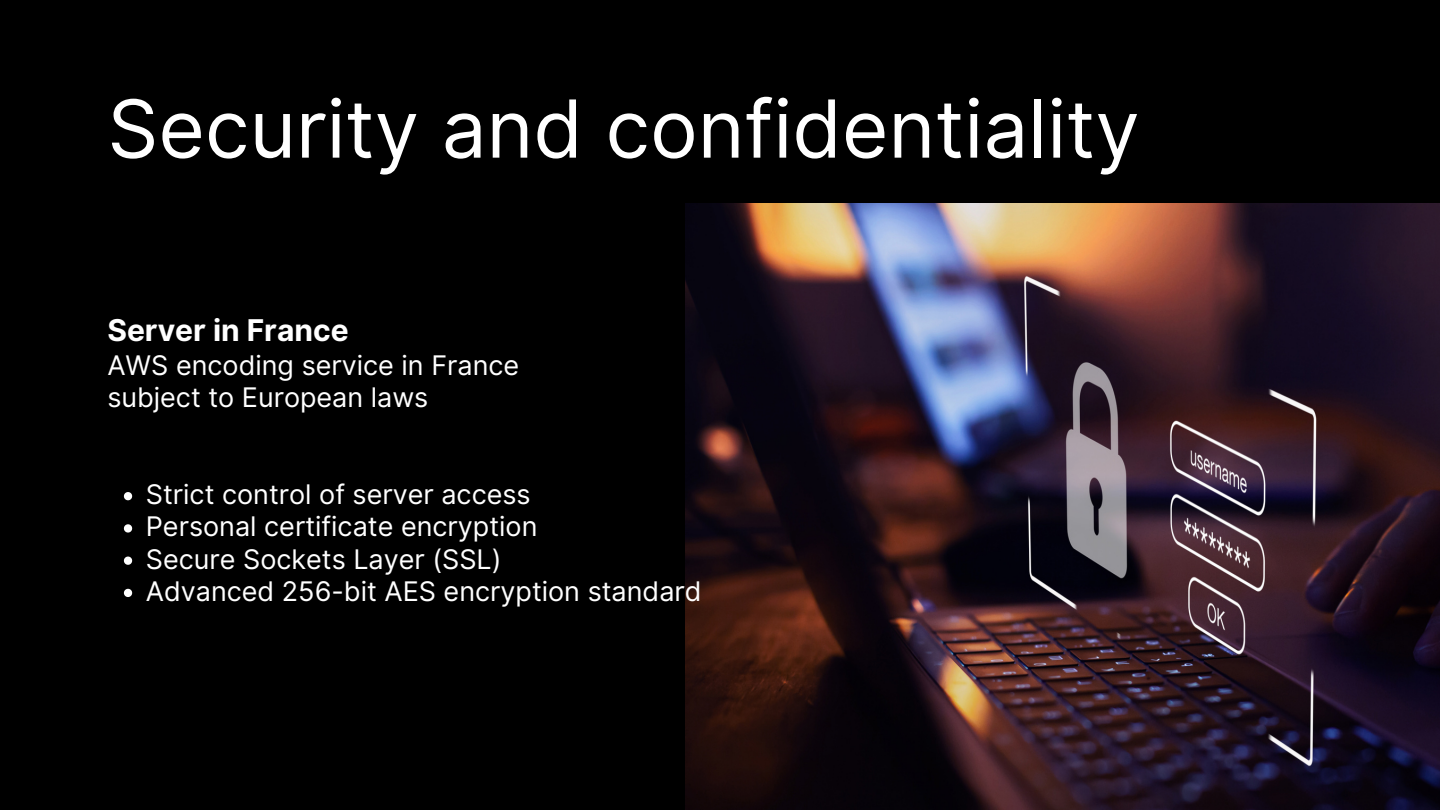
<style>
.page{position:relative;width:1440px;height:810px;background:#000}
.page>*{position:absolute;margin:0;border:0;box-sizing:border-box;transform-origin:0 0}
.t1{font:80px "Inter";color:#fff}
.t2{font:700 30px "Inter";color:#fff}
.t3{font:27px "Inter";color:#fff}
</style>
<div class="page">
<img style="left:686px;top:203px;width:754px;height:607px">
<svg style="left:124px;top:492px;width:8px;height:8px"></svg>
<svg style="left:124px;top:524px;width:8px;height:9px"></svg>
<svg style="left:124px;top:557px;width:8px;height:8px"></svg>
<svg style="left:124px;top:589px;width:8px;height:8px"></svg>
<p class="t1" style="left:107px;top:81px;width:1034px">Security and confidentiality</p>
<p class="t2" style="left:107px;top:312px;width:243px">Server in France</p>
<p class="t3" style="left:107px;top:349px;width:413px">AWS encoding service in France</p>
<p class="t3" style="left:107px;top:381px;width:322px">subject to European laws</p>
<p class="t3" style="left:146px;top:478px;width:386px">Strict control of server access</p>
<p class="t3" style="left:146px;top:510px;width:393px">Personal certificate encryption</p>
<p class="t3" style="left:146px;top:543px;width:357px">Secure Sockets Layer (SSL)</p>
<p class="t3" style="left:146px;top:575px;width:557px">Advanced 256-bit AES encryption standard</p>
</div>
